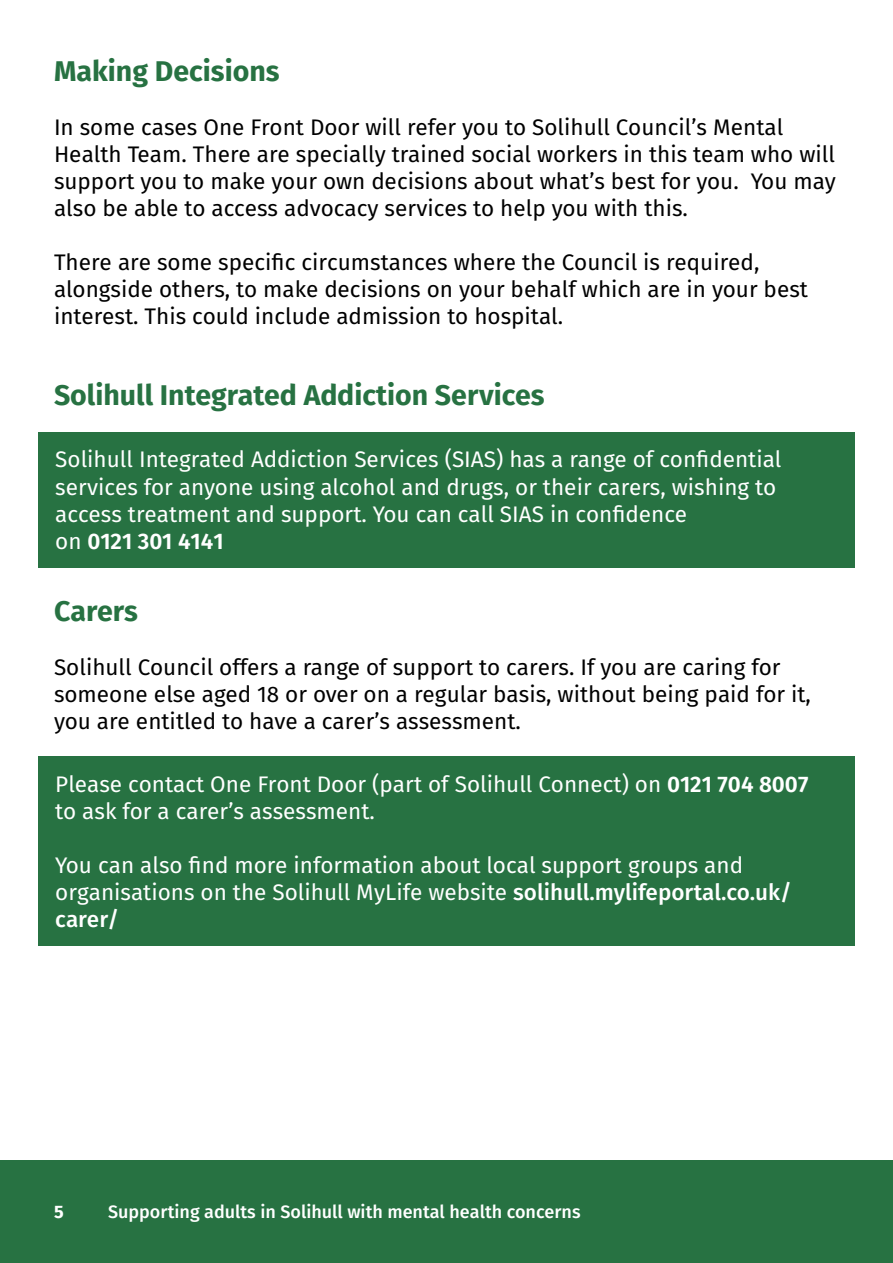
<style>
.page{position:relative;width:893px;height:1263px;background:#fff}
.page>*{position:absolute;margin:0;border:0;box-sizing:border-box;transform-origin:0 0}
.t1{font:700 28.5px "Fira Sans";color:#277242}
.t2{font:22.5px/27px "Fira Sans";color:#000}
.t3{font:22.5px/27px "Fira Sans";color:#fff}
.t4{font:500 18px "Fira Sans";color:#fff}
.t5{font:700 18px "Fira Sans";color:#fff}
.s1{font-weight:600}
.s2{font-weight:500}
</style>
<div class="page">
<div style="left:0;top:1160px;width:893px;height:103px;background:#277242"></div>
<div style="left:38px;top:432px;width:817px;height:135px;background:#277242"></div>
<div style="left:38px;top:756px;width:817px;height:189px;background:#277242"></div>
<p class="t1" style="left:54px;top:51px;width:227px">Making Decisions</p>
<p class="t2" style="left:54px;top:114px;width:783px">In some cases One Front Door will refer you to Solihull Council’s Mental Health Team. There are specially trained social workers in this team who will support you to make your own decisions about what’s best for you. You may also be able to access advocacy services to help you with this.</p>
<p class="t2" style="left:54px;top:249px;width:755px">There are some specific circumstances where the Council is required, alongside others, to make decisions on your behalf which are in your best interest. This could include admission to hospital.</p>
<p class="t1" style="left:54px;top:375px;width:492px">Solihull Integrated Addiction Services</p>
<p class="t3" style="left:55px;top:446px;width:728px">Solihull Integrated Addiction Services (SIAS) has a range of confidential services for anyone using alcohol and drugs, or their carers, wishing to access treatment and support. You can call SIAS in confidence<br>on <span class="s1">0121 301 4141</span></p>
<p class="t1" style="left:54px;top:591px;width:85px">Carers</p>
<p class="t2" style="left:54px;top:654px;width:758px">Solihull Council offers a range of support to carers. If you are caring for someone else aged 18 or over on a regular basis, without being paid for it, you are entitled to have a carer’s assessment.</p>
<p class="t3" style="left:55px;top:770px;width:755px">Please contact One Front Door (part of Solihull Connect) on <span class="s1">0121 704 8007 </span>to ask for a carer’s assessment.</p>
<p class="t3" style="left:55px;top:851px;width:738px">You can also find more information about local support groups and organisations on the Solihull MyLife website <span class="s2">solihull.mylifeportal.co.uk/ carer/</span></p>
<p class="t5" style="left:54px;top:1199px;width:11px">5</p>
<p class="t4" style="left:108px;top:1199px;width:474px">Supporting adults in Solihull with mental health concerns</p>
</div>
